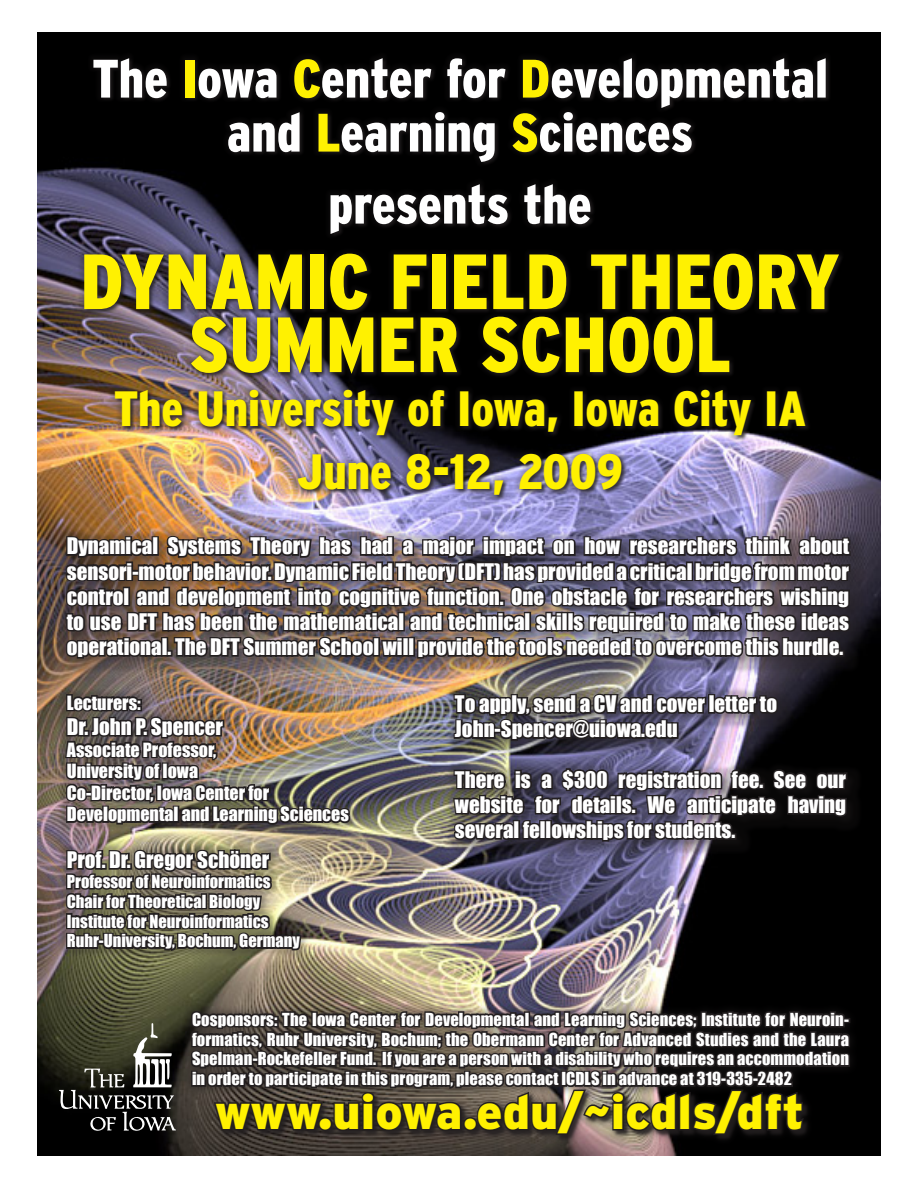
<style>
.page{position:relative;width:918px;height:1188px;background:#fff}
.page>*{position:absolute;margin:0;border:0;box-sizing:border-box;transform-origin:0 0}
.t1{font:900 condensed 78px "Interstate";color:#fff101}
.t2{font:900 condensed 54px/54px "Interstate";color:#fff;text-align:center}
.t3{font:900 condensed 49.5px "Interstate";color:#fff101}
.t4{font:900 48px "Interstate";color:#fff101}
.t5{font:21px/25.2px "Impact";color:#fff;text-align:justify}
.t6{font:18px/21.6px "Impact";color:#fff}
.t7{font:16.5px/19.8px "Impact";color:#fff;text-align:justify}
.s1{color:#fff101}
</style>
<div class="page">
<img style="left:38px;top:32px;width:842px;height:1124px">
<div style="left:77px;top:51px;width:767px;height:449px;background:#231f20;opacity:.6"></div>
<div style="left:209px;top:1085px;width:605px;height:61px;background:#231f20;opacity:.75"></div>
<div style="left:214px;top:1090px;width:595px;height:51px;background:#231f20;opacity:.75"></div>
<img style="left:55px;top:520px;width:798px;height:616px">
<p class="t2" style="left:92px;top:51px;width:738px">The <span class="s1">I</span>owa <span class="s1">C</span>enter for <span class="s1">D</span>evelopmental and <span class="s1">L</span>earning <span class="s1">S</span>ciences</p>
<p class="t2" style="left:328px;top:177px;width:265px">presents the</p>
<p class="t1" style="left:80px;top:238px;width:761px">DYNAMIC FIELD THEORY</p>
<p class="t1" style="left:189px;top:301px;width:544px">SUMMER SCHOOL</p>
<p class="t3" style="left:114px;top:381px;width:694px">The University of Iowa, Iowa City IA</p>
<p class="t3" style="left:297px;top:444px;width:327px">June 8-12, 2009</p>
<p class="t5" style="left:67px;top:533px;width:784px">Dynamical Systems Theory has had a major impact on how researchers think about sensori-motor behavior. Dynamic Field Theory (DFT) has provided a critical bridge from motor control and development into cognitive function. One obstacle for researchers wishing to use DFT has been the mathematical and technical skills required to make these ideas operational. The DFT Summer School will provide the tools needed to overcome this hurdle.</p>
<p class="t6" style="left:67px;top:691px;width:76px">Lecturers:</p>
<p class="t5" style="left:67px;top:714px;width:158px">Dr. John P. Spencer</p>
<p class="t6" style="left:67px;top:738px;width:151px">Associate Professor,<br>University of Iowa</p>
<p class="t6" style="left:67px;top:781px;width:284px">Co-Director, Iowa Center for<br>Developmental and Learning Sciences</p>
<p class="t5" style="left:67px;top:847px;width:204px">Prof. Dr. Gregor Schöner</p>
<p class="t7" style="left:67px;top:871px;width:205px">Professor of Neuroinformatics</p>
<p class="t7" style="left:67px;top:891px;width:195px">Chair for Theoretical Biology</p>
<p class="t7" style="left:67px;top:911px;width:203px">Institute for Neuroinformatics</p>
<p class="t7" style="left:67px;top:931px;width:234px">Ruhr-University, Bochum, Germany</p>
<p class="t5" style="left:455px;top:691px;width:324px">To apply, send a CV and cover letter to<br>John-Spencer@uiowa.edu</p>
<p class="t5" style="left:455px;top:766px;width:393px">There is a $300 registration fee. See our website for details. We anticipate having several fellowships for students.</p>
<p class="t7" style="left:192px;top:1009px;width:659px">Cosponsors: The Iowa Center for Developmental and Learning Sciences; Institute for Neuroin&shy;formatics, Ruhr University, Bochum; the Obermann Center for Advanced Studies and the Laura Spelman-Rockefeller Fund. If you are a person with a disability who requires an accommodation in order to participate in this program, please contact ICDLS in advance at 319-335-2482</p>
<p class="t4" style="left:215px;top:1085px;width:590px">www.uiowa.edu/~icdls/dft</p>
</div>
